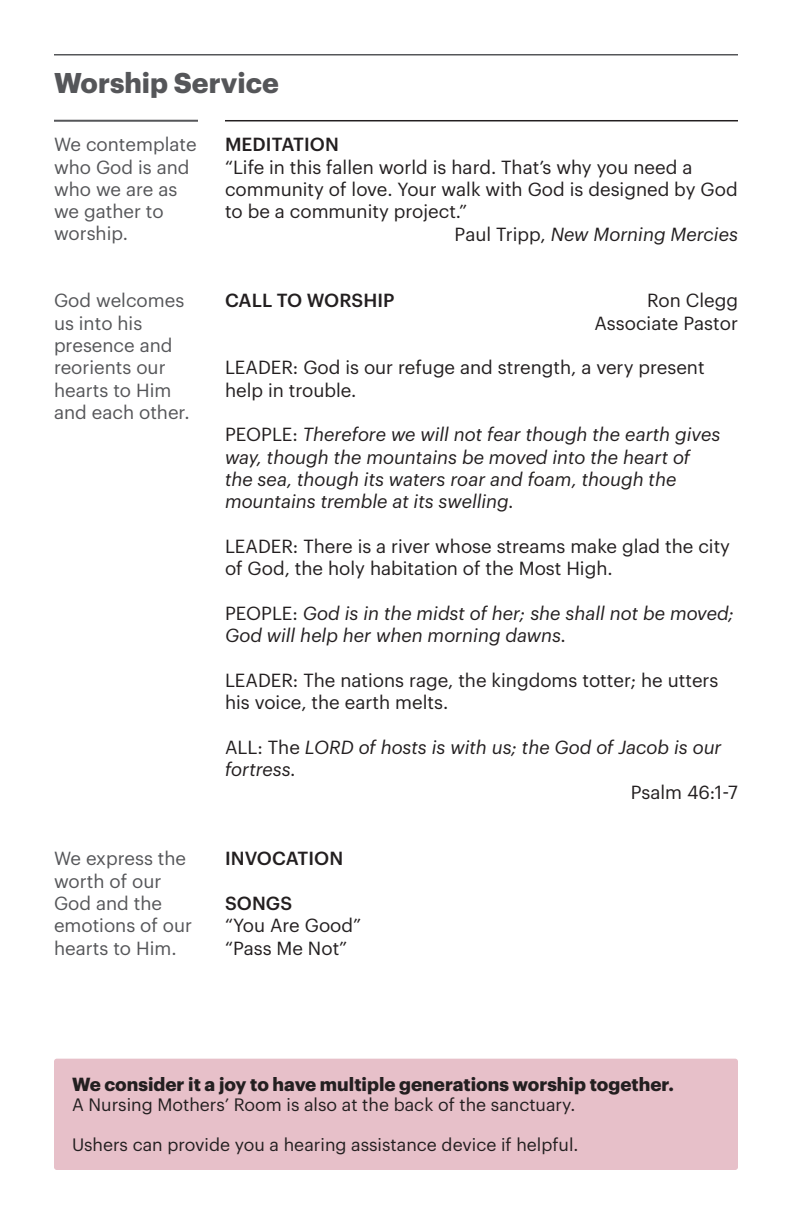
<style>
.page{position:relative;width:792px;height:1224px;background:#fff}
.page>*{position:absolute;margin:0;border:0;box-sizing:border-box;transform-origin:0 0}
.t1{font:700 28px "Graphik";color:#555659}
.t2{font:18.6px/22.4px "Graphik";color:#231f20}
.t3{font:italic 18.6px/22.4px "Graphik";color:#231f20}
.t4{font:18.6px/22.4px "Graphik";color:#555659}
.t5{font:700 18.6px "Graphik";color:#231f20}
.t6{font:500 18.6px "Graphik";letter-spacing:.005em;color:#231f20}
.t7{font:17.6px "Graphik";color:#231f20}
.s1{font-style:normal}
</style>
<div class="page">
<hr style="left:54px;top:120px;width:144px;height:2px;background:#555659">
<hr style="left:225px;top:120px;width:513px;height:1px;background:#231f20">
<hr style="left:54px;top:54px;width:684px;height:2px;background:#555659">
<div style="left:54px;top:1059px;width:684px;height:111px;background:#e7c0c9;border-radius:3px"></div>
<p class="t1" style="left:54px;top:61px;width:226px">Worship Service</p>
<p class="t4" style="left:54px;top:132px;width:144px">We contemplate who God is and who we are as we gather to worship.</p>
<p class="t4" style="left:54px;top:288px;width:137px">God welcomes us into his presence and reorients our hearts to Him and each other.</p>
<p class="t4" style="left:54px;top:846px;width:140px">We express the worth of our<br>God and the emotions of our hearts to Him.</p>
<p class="t6" style="left:225px;top:130px;width:115px">MEDITATION</p>
<p class="t2" style="left:225px;top:154px;width:514px">“Life in this fallen world is hard. That’s why you need a community of love. Your walk with God is designed by God to be a community project.”</p>
<p class="t3" style="left:455px;top:221px;width:285px"><span class="s1">Paul Tripp,</span> New Morning Mercies</p>
<p class="t6" style="left:225px;top:287px;width:171px">CALL TO WORSHIP</p>
<p class="t2" style="left:594px;top:288px;width:145px;text-align:right">Ron Clegg<br>Associate Pastor</p>
<p class="t2" style="left:225px;top:355px;width:481px">LEADER: God is our refuge and strength, a very present help in trouble.</p>
<p class="t3" style="left:225px;top:422px;width:497px"><span class="s1">PEOPLE:</span> Therefore we will not fear though the earth gives way, though the mountains be moved into the heart of the sea, though its waters roar and foam, though the mountains tremble at its swelling.</p>
<p class="t2" style="left:225px;top:534px;width:507px">LEADER: There is a river whose streams make glad the city of God, the holy habitation of the Most High.</p>
<p class="t3" style="left:225px;top:600px;width:511px"><span class="s1">PEOPLE:</span> God is in the midst of her; she shall not be moved;<br>God will help her when morning dawns.</p>
<p class="t2" style="left:225px;top:667px;width:495px">LEADER: The nations rage, the kingdoms totter; he utters his voice, the earth melts.</p>
<p class="t3" style="left:225px;top:734px;width:498px"><span class="s1">ALL: The</span> LORD of hosts is with us; the God of Jacob is our fortress.</p>
<p class="t2" style="left:631px;top:779px;width:109px">Psalm 46:1-7</p>
<p class="t6" style="left:225px;top:845px;width:120px">INVOCATION</p>
<p class="t6" style="left:225px;top:889px;width:69px">SONGS</p>
<p class="t2" style="left:225px;top:913px;width:138px">“You Are Good”</p>
<p class="t2" style="left:225px;top:935px;width:124px">“Pass Me Not”</p>
<p class="t5" style="left:72px;top:1070px;width:603px">We consider it a joy to have multiple generations worship together.</p>
<p class="t7" style="left:72px;top:1091px;width:505px">A Nursing Mothers’ Room is also at the back of the sanctuary.</p>
<p class="t7" style="left:72px;top:1131px;width:508px">Ushers can provide you a hearing assistance device if helpful.</p>
</div>
